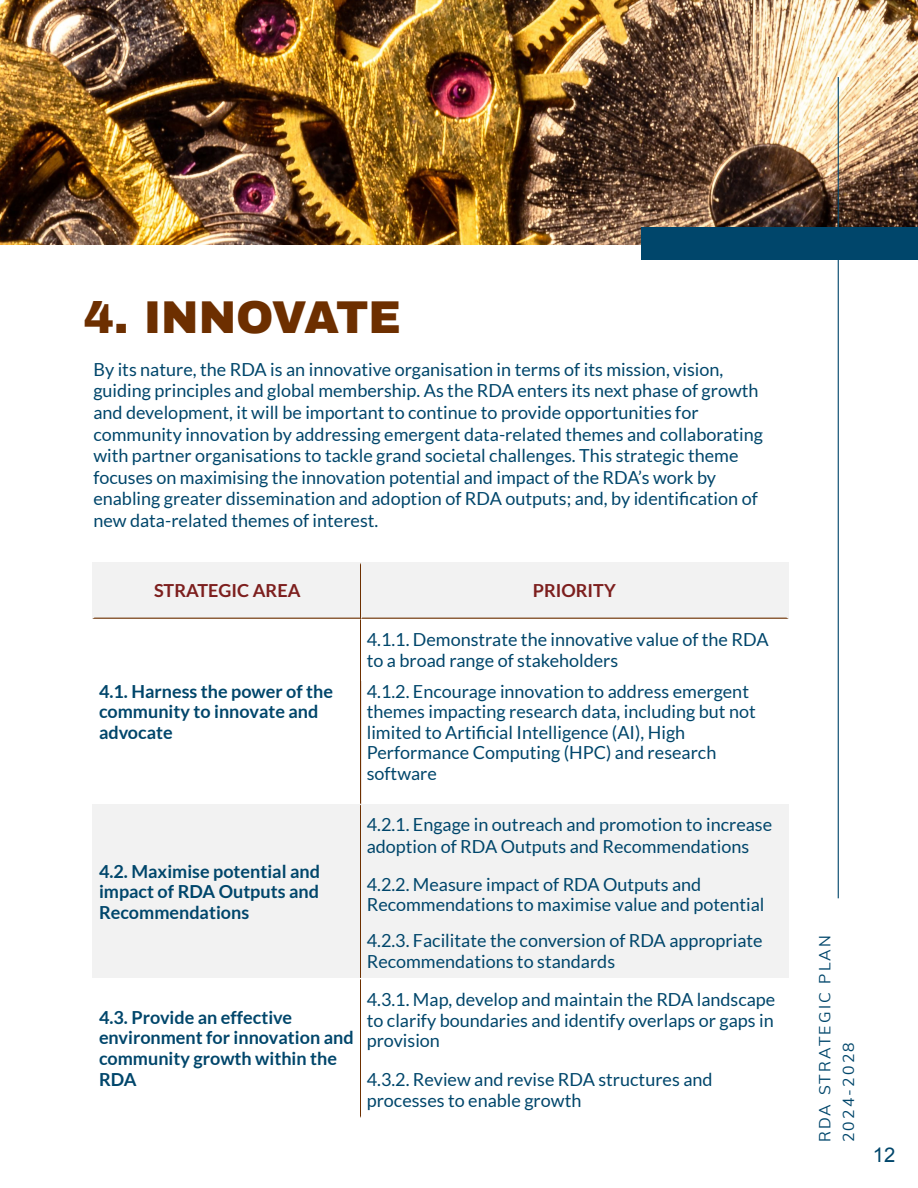
<style>
.page{position:relative;width:918px;height:1188px;background:#fff}
.page>*{position:absolute;margin:0;border:0;box-sizing:border-box;transform-origin:0 0}
.t1{font:900 45px "Archivo";color:#6d2f00}
.t2{font:20.25px "Arial";color:#00466b}
.t3{font:18px/20.5px "Lato";color:#00466b}
.t4{font:700 18px/20.9px "Lato";color:#00466b}
.t5{font:700 18px "Lato";color:#7d1f1e}
.t6{font:15.75px "Muli";letter-spacing:.145em;color:#00466b}
</style>
<div class="page">
<img style="left:0;top:0;width:918px;height:244px">
<div style="left:641px;top:227px;width:277px;height:33px;background:#00466b"></div>
<hr style="left:838px;top:78px;width:1px;height:820px;background:#00466b">
<svg style="left:92px;top:562px;width:697px;height:556px"></svg>
<div style="left:361px;top:979px;width:428px;height:83px;background:#fff"></div>
<div style="left:361px;top:1062px;width:428px;height:56px;background:#fff"></div>
<p class="t1" style="left:84px;top:293px;width:319px">4. INNOVATE</p>
<p class="t3" style="left:93px;top:359px;width:631px">By its nature, the RDA is an innovative organisation in terms of its mission, vision,</p>
<p class="t3" style="left:93px;top:380px;width:667px">guiding principles and global membership. As the RDA enters its next phase of growth</p>
<p class="t3" style="left:93px;top:401px;width:607px">and development, it will be important to continue to provide opportunities for</p>
<p class="t3" style="left:93px;top:424px;width:671px">community innovation by addressing emergent data-related themes and collaborating</p>
<p class="t3" style="left:93px;top:445px;width:647px">with partner organisations to tackle grand societal challenges. This strategic theme</p>
<p class="t3" style="left:93px;top:467px;width:624px">focuses on maximising the innovation potential and impact of the RDA’s work by</p>
<p class="t3" style="left:93px;top:488px;width:666px">enabling greater dissemination and adoption of RDA outputs; and, by identification of</p>
<p class="t3" style="left:93px;top:509px;width:287px">new data-related themes of interest.</p>
<p class="t5" style="left:154px;top:580px;width:148px">STRATEGIC AREA</p>
<p class="t5" style="left:533px;top:580px;width:85px">PRIORITY</p>
<p class="t4" style="left:99px;top:680px;width:236px">4.1. Harness the power of the community to innovate and advocate</p>
<p class="t3" style="left:367px;top:628px;width:403px;line-height:21.3px">4.1.1. Demonstrate the innovative value of the RDA to a broad range of stakeholders</p>
<p class="t3" style="left:367px;top:680px;width:390px">4.1.2. Encourage innovation to address emergent themes impacting research data, including but not limited to Artificial Intelligence (AI), High Performance Computing (HPC) and research software</p>
<p class="t4" style="left:99px;top:860px;width:222px;text-align:justify">4.2. Maximise potential and impact of RDA Outputs and Recommendations</p>
<p class="t4" style="left:99px;top:1006px;width:256px">4.3. Provide an effective environment for innovation and community growth within the<br>RDA</p>
<p class="t3" style="left:367px;top:814px;width:407px;line-height:21.3px">4.2.1. Engage in outreach and promotion to increase adoption of RDA Outputs and Recommendations</p>
<p class="t3" style="left:367px;top:874px;width:399px">4.2.2. Measure impact of RDA Outputs and<br>Recommendations to maximise value and potential</p>
<p class="t3" style="left:367px;top:930px;width:397px">4.2.3. Facilitate the conversion of RDA appropriate<br>Recommendations to standards</p>
<p class="t3" style="left:367px;top:988px;width:410px;text-align:justify">4.3.1. Map, develop and maintain the RDA landscape to clarify boundaries and identify overlaps or gaps in provision</p>
<p class="t3" style="left:367px;top:1068px;width:347px;line-height:21.3px">4.3.2. Review and revise RDA structures and processes to enable growth</p>
<p class="t6" style="left:818px;top:1142px;width:209px;rotate:-90deg">RDA STRATEGIC PLAN</p>
<p class="t6" style="left:841px;top:1142px;width:102px;rotate:-90deg">2024-2028</p>
<p class="t2" style="left:873px;top:1144px;width:24px">12</p>
</div>
